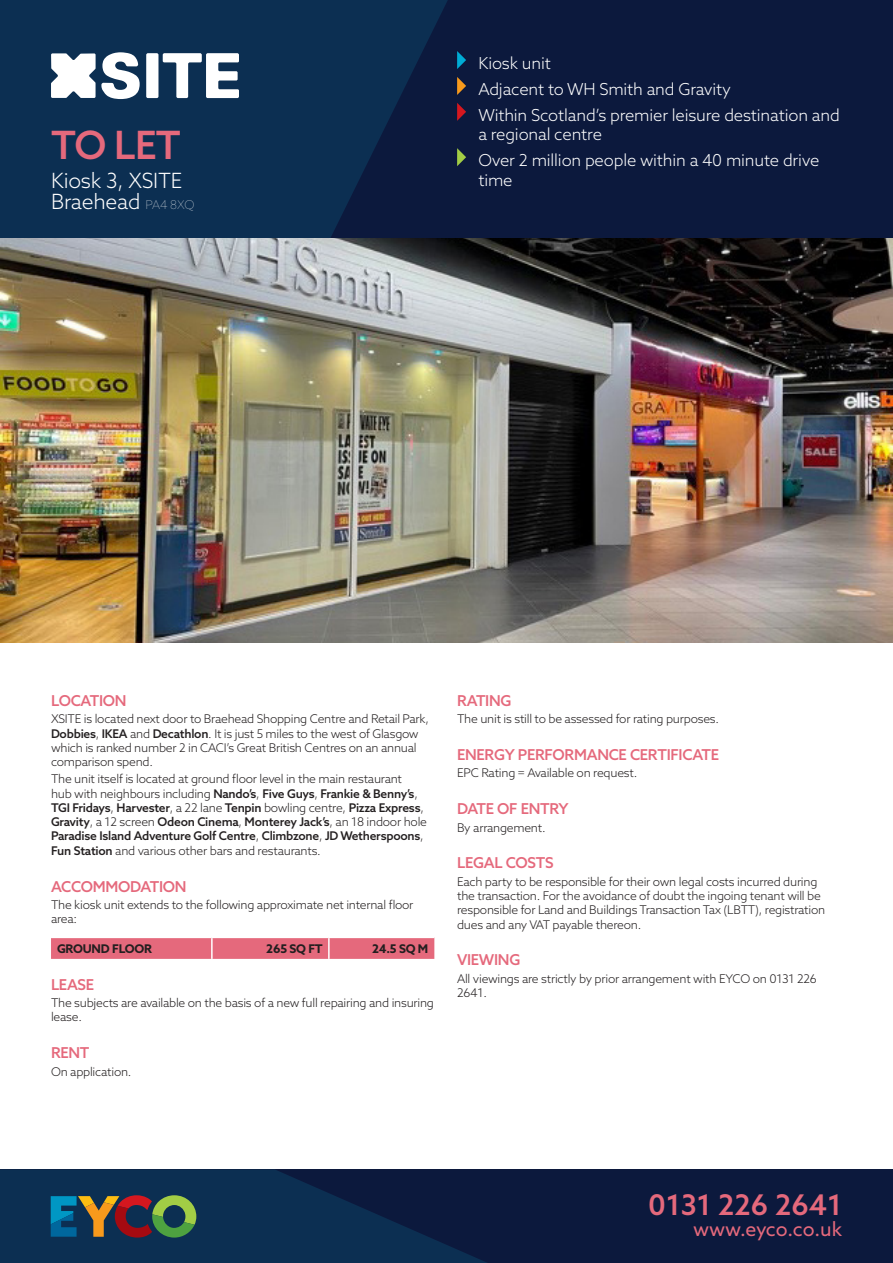
<style>
.page{position:relative;width:893px;height:1263px;background:#fff}
.page>*{position:absolute;margin:0;border:0;box-sizing:border-box;transform-origin:0 0}
.Heading_1_-_to_let{font:500 39px "Azo Sans";color:#e5697c}
.t1{font:500 28.5px "Azo Sans";color:#e5697c}
.Heading_2_-_address{font:300 21px/21px "Azo Sans";letter-spacing:-.01em;color:#fff}
.t2{font:19.5px "Azo Sans";color:#e5697c}
.Heading_3_-_square_bullets{font:300 16.5px/19.5px "Azo Sans";letter-spacing:-.01em;color:#fff}
.Para_header{font:500 15px "Azo Sans";letter-spacing:-.02em;color:#e5697c}
.Body_text{font:300 12px/14.2px "Azo Sans";letter-spacing:-.02em;color:#231f20}
.t3{font:700 12px "Azo Sans";letter-spacing:-.02em;color:#231f20}
.s1{font-weight:100;font-size:12px}
.s2{font-weight:500}
</style>
<div class="page">
<div style="left:0;top:0;width:893px;height:238px;background:#0c193d"></div>
<div style="left:0;top:1169px;width:893px;height:94px;background:#0c193d"></div>
<svg style="left:0;top:1169px;width:487px;height:94px;fill:#0c2f52"></svg>
<svg style="left:0;top:0;width:448px;height:238px;background:#0c2b4e"></svg>
<svg style="left:51px;top:1195px;width:145px;height:42px;background:#4e5a4e"></svg>
<div style="left:146px;top:53px;width:12px;height:45px;background:#fff;border-radius:2px"></div>
<svg style="left:163px;top:53px;width:76px;height:45px;background:#91a0b0"></svg>
<svg style="left:51px;top:52px;width:89px;height:47px;background:#b6c0cb"></svg>
<svg style="left:51px;top:938px;width:383px;height:21px;background:#e56a7d"></svg>
<hr style="left:211px;top:938px;width:2px;height:21px;background:#fff">
<hr style="left:328px;top:938px;width:2px;height:21px;background:#fff">
<img style="left:0;top:238px;width:893px;height:404px">
<svg style="left:457px;top:51px;width:9px;height:18px"></svg>
<svg style="left:457px;top:77px;width:9px;height:18px"></svg>
<svg style="left:457px;top:103px;width:9px;height:18px"></svg>
<svg style="left:457px;top:148px;width:9px;height:18px"></svg>
<p class="Heading_1_-_to_let" style="left:51px;top:119px;width:131px">TO LET</p>
<p class="Heading_2_-_address" style="left:51px;top:170px;width:145px">Kiosk 3, XSITE<br>Braehead <span class="s1">PA4 8XQ</span></p>
<p class="Heading_3_-_square_bullets" style="left:478px;top:53px;width:74px">Kiosk unit</p>
<p class="Heading_3_-_square_bullets" style="left:478px;top:79px;width:254px">Adjacent to WH Smith and Gravity</p>
<p class="Heading_3_-_square_bullets" style="left:478px;top:105px;width:363px">Within Scotland’s premier leisure destination and a regional centre</p>
<p class="Heading_3_-_square_bullets" style="left:478px;top:150px;width:343px">Over 2 million people within a 40 minute drive time</p>
<p class="Para_header" style="left:51px;top:691px;width:77px">LOCATION</p>
<p class="Body_text" style="left:51px;top:712px;width:379px">XSITE is located next door to Braehead Shopping Centre and Retail Park, <span class="s2">Dobbies</span>, <span class="s2">IKEA</span> and <span class="s2">Decathlon</span>. It is just 5 miles to the west of Glasgow which is ranked number 2 in CACI’s Great British Centres on an annual comparison spend.</p>
<p class="Body_text" style="left:51px;top:772px;width:377px">The unit itself is located at ground floor level in the main restaurant<br>hub with neighbours including <span class="s2">Nando’s</span>, <span class="s2">Five Guys</span>, <span class="s2">Frankie &amp; Benny’s</span>, <span class="s2">TGI Fridays</span>, <span class="s2">Harvester</span>, a 22 lane <span class="s2">Tenpin</span> bowling centre, <span class="s2">Pizza Express</span>, <span class="s2">Gravity</span>, a 12 screen <span class="s2">Odeon Cinema</span>, <span class="s2">Monterey Jack’s</span>, an 18 indoor hole <span class="s2">Paradise Island Adventure Golf Centre</span>, <span class="s2">Climbzone</span>, <span class="s2">JD Wetherspoons</span>, <span class="s2">Fun Station</span> and various other bars and restaurants.</p>
<p class="Para_header" style="left:51px;top:876px;width:137px">ACCOMMODATION</p>
<p class="Body_text" style="left:51px;top:897px;width:364px">The kiosk unit extends to the following approximate net internal floor area:</p>
<p class="t3" style="left:57px;top:941px;width:97px">GROUND FLOOR</p>
<p class="t3" style="left:266px;top:941px;width:58px">265 SQ FT</p>
<p class="t3" style="left:372px;top:941px;width:58px">24.5 SQ M</p>
<p class="Para_header" style="left:51px;top:974px;width:45px">LEASE</p>
<p class="Body_text" style="left:51px;top:995px;width:384px">The subjects are available on the basis of a new full repairing and insuring lease.</p>
<p class="Para_header" style="left:51px;top:1043px;width:40px">RENT</p>
<p class="Body_text" style="left:51px;top:1064px;width:82px">On application.</p>
<p class="Para_header" style="left:457px;top:691px;width:56px">RATING</p>
<p class="Body_text" style="left:457px;top:712px;width:263px">The unit is still to be assessed for rating purposes.</p>
<p class="Para_header" style="left:457px;top:745px;width:264px">ENERGY PERFORMANCE CERTIFICATE</p>
<p class="Body_text" style="left:457px;top:766px;width:182px">EPC Rating = Available on request.</p>
<p class="Para_header" style="left:457px;top:799px;width:113px">DATE OF ENTRY</p>
<p class="Body_text" style="left:457px;top:820px;width:90px">By arrangement.</p>
<p class="Para_header" style="left:457px;top:853px;width:98px">LEGAL COSTS</p>
<p class="Body_text" style="left:457px;top:874px;width:370px">Each party to be responsible for their own legal costs incurred during the transaction. For the avoidance of doubt the ingoing tenant will be responsible for Land and Buildings Transaction Tax (LBTT), registration dues and any VAT payable thereon.</p>
<p class="Para_header" style="left:457px;top:950px;width:65px">VIEWING</p>
<p class="Body_text" style="left:457px;top:971px;width:361px">All viewings are strictly by prior arrangement with EYCO on 0131 226<br>2641.</p>
<h2 class="t1" style="left:648px;top:1186px;width:195px">0131 226 2641</h2>
<h3 class="t2" style="left:693px;top:1217px;width:150px">www.eyco.co.uk</h3>
</div>
